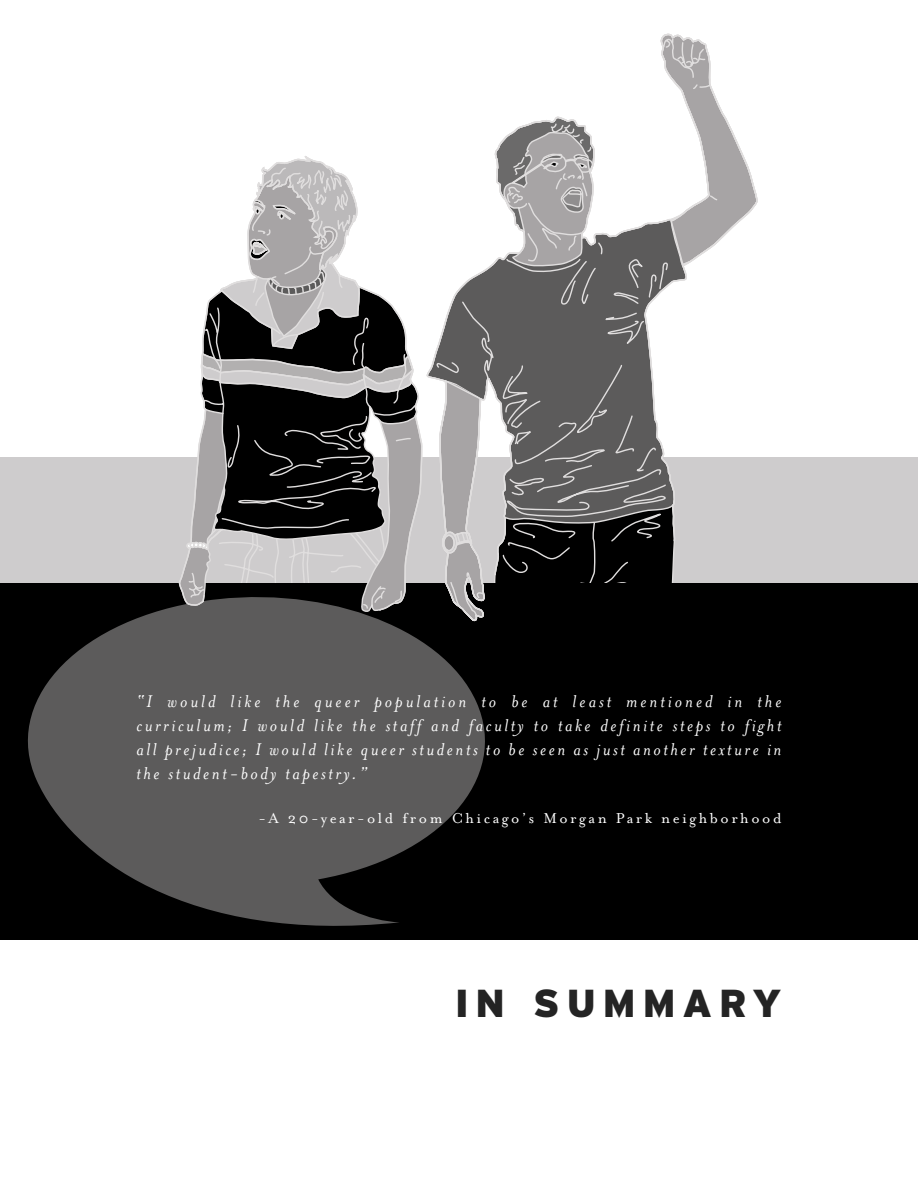
<style>
.page{position:relative;width:918px;height:1188px;background:#fff}
.page>*{position:absolute;margin:0;border:0;box-sizing:border-box;transform-origin:0 0}
.t1{font:900 39px "Interstate";letter-spacing:.18em;color:#242424}
.t2{font:italic 19.5px/24px "Mrs Eaves";letter-spacing:.13em;color:#fff;text-align:justify}
.t3{font:16.5px "Mrs Eaves Roman";letter-spacing:.15em;color:#fff}
</style>
<div class="page">
<div style="left:0;top:457px;width:918px;height:160px;background:#cecccd"></div>
<div style="left:0;top:583px;width:918px;height:357px;background:#000"></div>
<svg style="left:28px;top:583px;width:457px;height:343px;fill:#5c5b5b"></svg>
<svg style="left:247px;top:156px;width:176px;height:456px"></svg>
<svg style="left:200px;top:242px;width:212px;height:164px"></svg>
<svg style="left:179px;top:406px;width:243px;height:206px"></svg>
<svg style="left:425px;top:33px;width:333px;height:590px"></svg>
<p class="t2" style="left:136px;top:692px;width:646px">“I would like the queer population to be at least mentioned in the curriculum; I would like the staff and faculty to take definite steps to fight all prejudice; I would like queer students to be seen as just another texture in the student-body tapestry.”</p>
<p class="t3" style="left:259px;top:813px;width:524px">-A 20-year-old from Chicago’s Morgan Park neighborhood</p>
<h1 class="t1" style="left:455px;top:989px;width:328px">IN SUMMARY</h1>
</div>
